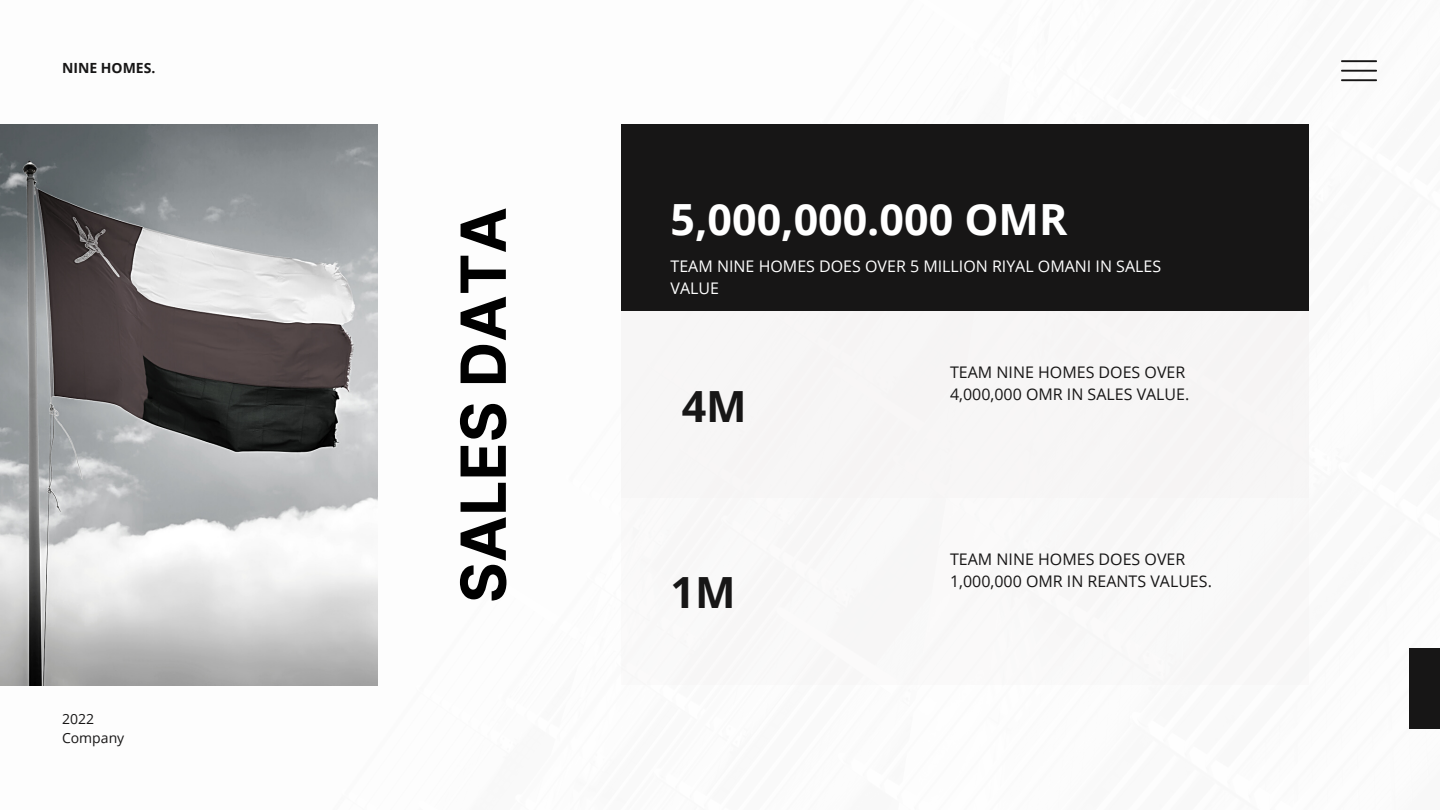
<style>
.page{position:relative;width:1440px;height:810px;background:#fff}
.page>*{position:absolute;margin:0;border:0;box-sizing:border-box;transform-origin:0 0}
.t1{font:700 62.3px "Inter";color:#000}
.t2{font:700 43px "Open Sans";color:#fff}
.t3{font:700 43px "Open Sans";color:#171616}
.t4{font:16px/21.8px "Open Sans";color:#171616}
.t5{font:16px/21.8px "Open Sans";color:#fff}
.t6{font:14px/19.5px "Open Sans";color:#171616}
.t7{font:700 14px "Open Sans";color:#171616}
</style>
<div class="page">
<svg style="left:1341px;top:60px;width:36px;height:21px"></svg>
<div style="left:1409px;top:648px;width:31px;height:81px;background:#171616"></div>
<div style="left:622px;top:125px;width:687px;height:186px;background:#171616"></div>
<div style="left:622px;top:312px;width:687px;height:186px;background:#f4f2f2"></div>
<div style="left:622px;top:498px;width:687px;height:187px;background:#f4f2f2"></div>
<img style="left:0;top:125px;width:377px;height:561px">
<p class="t7" style="left:62px;top:58px;width:95px">NINE HOMES.</p>
<p class="t6" style="left:62px;top:709px;width:64px">2022<br>Company</p>
<h1 class="t1" style="left:446px;top:603px;width:398px;rotate:-90deg">SALES DATA</h1>
<h2 class="t2" style="left:671px;top:189px;width:398px">5,000,000.000 OMR</h2>
<p class="t5" style="left:671px;top:255px;width:492px">TEAM NINE HOMES DOES OVER 5 MILLION RIYAL OMANI IN SALES<br>VALUE</p>
<h2 class="t3" style="left:682px;top:376px;width:67px">4M</h2>
<h2 class="t3" style="left:671px;top:562px;width:67px">1M</h2>
<p class="t4" style="left:950px;top:361px;width:241px">TEAM NINE HOMES DOES OVER<br>4,000,000 OMR IN SALES VALUE.</p>
<p class="t4" style="left:950px;top:548px;width:263px">TEAM NINE HOMES DOES OVER<br>1,000,000 OMR IN REANTS VALUES.</p>
</div>
